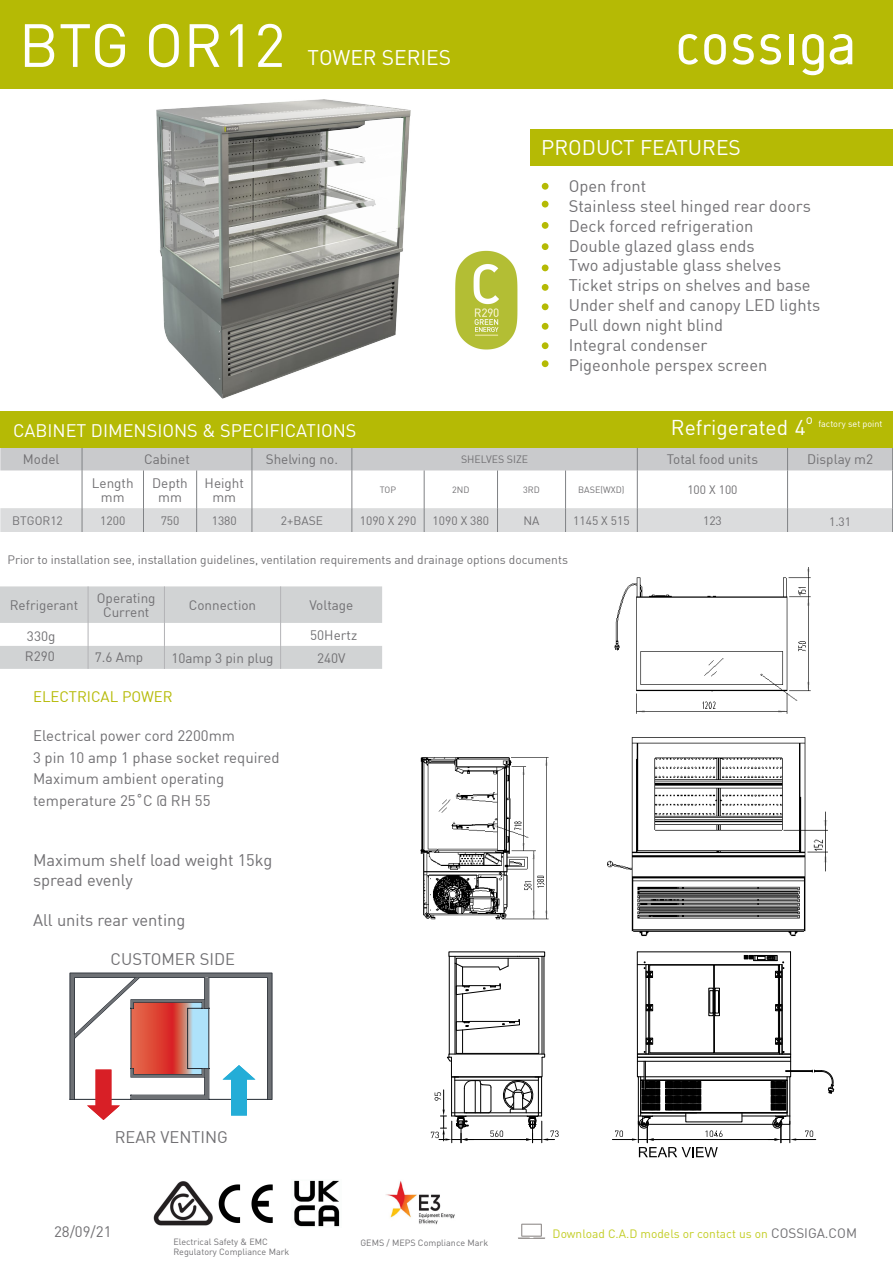
<style>
.page{position:relative;width:893px;height:1263px;background:#fff}
.page>*{position:absolute;margin:0;border:0;box-sizing:border-box;transform-origin:0 0}
.t1{font:60px "DIN";color:#fff}
.t2{font:21px "DINOT";letter-spacing:-.005em;color:#fff}
.t3{font:21px "DIN";color:#fff}
.t4{font:18px "DINOT";color:#fff}
.t5{font:16.5px/19.8px "DIN";color:#717073}
.t6{font:15px/21.5px "DIN";color:#717073}
.t7{font:15px "DIN";color:#b5ba05}
.t8{font:13.5px/13.5px "DIN";color:#717073;text-align:center}
.t9{font:12px "DIN";color:#717073}
.t10{font:12px "DINOT";color:#c2cd23}
.t11{font:10.5px "DIN";color:#717073}
.t12{font:9px/10.8px "DIN";color:#717073}
.t13{font:9px "DIN";color:#fff}
.s1{font-family:"DIN";font-size:13.5px;color:#717073}
</style>
<div class="page">
<div style="left:0;top:447px;width:893px;height:23px;background:#c9cacc"></div>
<hr style="left:82px;top:470px;width:1px;height:38px;background:#808285">
<hr style="left:143px;top:470px;width:1px;height:38px;background:#808285">
<hr style="left:196px;top:470px;width:1px;height:38px;background:#808285">
<hr style="left:252px;top:470px;width:1px;height:38px;background:#808285">
<hr style="left:351px;top:470px;width:1px;height:38px;background:#808285">
<hr style="left:424px;top:470px;width:1px;height:38px;background:#808285">
<hr style="left:497px;top:470px;width:1px;height:38px;background:#808285">
<hr style="left:565px;top:470px;width:1px;height:38px;background:#808285">
<hr style="left:637px;top:470px;width:1px;height:38px;background:#808285">
<hr style="left:787px;top:470px;width:1px;height:38px;background:#808285">
<hr style="left:892px;top:470px;width:1px;height:38px;background:#808285">
<div style="left:0;top:508px;width:893px;height:24px;background:#dbdcdd"></div>
<div style="left:0;top:0;width:893px;height:89px;background:#b5ba05"></div>
<div style="left:530px;top:129px;width:363px;height:37px;background:#b5ba05"></div>
<svg style="left:704px;top:34px;width:22px;height:31px"></svg>
<svg style="left:732px;top:34px;width:22px;height:31px"></svg>
<svg style="left:760px;top:34px;width:21px;height:31px"></svg>
<div style="left:789px;top:34px;width:5px;height:30px;background:#fff"></div>
<svg style="left:830px;top:34px;width:22px;height:31px"></svg>
<svg style="left:802px;top:34px;width:22px;height:41px"></svg>
<svg style="left:679px;top:34px;width:19px;height:31px"></svg>
<svg style="left:431px;top:956px;width:128px;height:187px"></svg>
<div style="left:637px;top:1057px;width:154px;height:20px;border:1px solid #000"></div>
<hr style="left:637px;top:951px;width:154px;height:1px;background:#000">
<hr style="left:637px;top:1054px;width:154px;height:1px;background:#000">
<hr style="left:637px;top:952px;width:1px;height:102px;background:#000">
<hr style="left:790px;top:952px;width:1px;height:102px;background:#000">
<svg style="left:637px;top:955px;width:148px;height:99px"></svg>
<svg style="left:612px;top:1061px;width:222px;height:96px"></svg>
<div style="left:0;top:411px;width:893px;height:36px;background:#b5ba05"></div>
<svg style="left:0;top:586px;width:382px;height:83px"></svg>
<div style="left:542px;top:183px;width:7px;height:7px;background:#b5ba05;border-radius:50%"></div>
<div style="left:542px;top:201px;width:7px;height:6px;background:#b5ba05;border-radius:50%"></div>
<div style="left:542px;top:222px;width:7px;height:7px;background:#b5ba05;border-radius:50%"></div>
<div style="left:542px;top:243px;width:7px;height:7px;background:#b5ba05;border-radius:50%"></div>
<div style="left:542px;top:264px;width:7px;height:7px;background:#b5ba05;border-radius:50%"></div>
<div style="left:542px;top:284px;width:7px;height:7px;background:#b5ba05;border-radius:50%"></div>
<div style="left:542px;top:303px;width:7px;height:7px;background:#b5ba05;border-radius:50%"></div>
<div style="left:542px;top:323px;width:7px;height:7px;background:#b5ba05;border-radius:50%"></div>
<div style="left:542px;top:342px;width:7px;height:7px;background:#b5ba05;border-radius:50%"></div>
<svg style="left:518px;top:1224px;width:27px;height:15px"></svg>
<svg style="left:69px;top:972px;width:203px;height:148px"></svg>
<img style="left:156px;top:100px;width:254px;height:298px">
<img style="left:614px;top:567px;width:197px;height:147px">
<img style="left:420px;top:757px;width:129px;height:163px">
<img style="left:607px;top:737px;width:221px;height:200px">
<img style="left:455px;top:250px;width:63px;height:100px">
<img style="left:386px;top:1180px;width:69px;height:45px">
<img style="left:218px;top:1184px;width:55px;height:39px">
<img style="left:294px;top:1180px;width:46px;height:47px">
<img style="left:153px;top:1181px;width:60px;height:45px">
<div style="left:542px;top:360px;width:7px;height:7px;background:#b5ba05;border-radius:50%"></div>
<h1 class="t1" style="left:19px;top:8px;width:268px">BTG OR12</h1>
<p class="t2" style="left:308px;top:44px;width:145px">TOWER SERIES</p>
<p class="t4" style="left:13px;top:419px;width:345px">CABINET DIMENSIONS &amp; SPECIFICATIONS</p>
<p class="t2" style="left:541px;top:135px;width:201px">PRODUCT FEATURES</p>
<p class="t5" style="left:569px;top:176px;width:253px">Open front<br>Stainless steel hinged rear doors<br>Deck forced refrigeration<br>Double glazed glass ends<br>Two adjustable glass shelves<br>Ticket strips on shelves and base<br>Under shelf and canopy LED lights<br>Pull down night blind<br>Integral condenser<br>Pigeonhole perspex screen</p>
<p class="t3" style="left:671px;top:414px;width:136px">Refrigerated 4</p>
<p class="t13" style="left:806px;top:418px;width:78px"><sup>o</sup> factory set point</p>
<p class="t8" style="left:23px;top:453px;width:38px">Model</p>
<p class="t8" style="left:144px;top:453px;width:47px">Cabinet</p>
<p class="t8" style="left:266px;top:453px;width:74px">Shelving no.</p>
<p class="t11" style="left:461px;top:453px;width:69px">SHELVES SIZE</p>
<p class="t8" style="left:667px;top:453px;width:93px">Total food units</p>
<p class="t8" style="left:807px;top:453px;width:67px">Display m2</p>
<p class="t8" style="left:92px;top:476px;width:43px">Length mm</p>
<p class="t8" style="left:152px;top:476px;width:37px">Depth mm</p>
<p class="t8" style="left:205px;top:476px;width:41px">Height mm</p>
<p class="t12" style="left:380px;top:484px;width:18px">TOP</p>
<p class="t12" style="left:452px;top:484px;width:19px">2ND</p>
<p class="t12" style="left:523px;top:484px;width:18px">3RD</p>
<p class="t12" style="left:578px;top:484px;width:48px">BASE(WXD)</p>
<p class="t9" style="left:687px;top:482px;width:52px">100 X 100</p>
<p class="t9" style="left:12px;top:513px;width:52px">BTGOR12</p>
<p class="t9" style="left:100px;top:513px;width:27px">1200</p>
<p class="t9" style="left:161px;top:513px;width:20px">750</p>
<p class="t9" style="left:212px;top:513px;width:27px">1380</p>
<p class="t9" style="left:281px;top:513px;width:44px">2+BASE</p>
<p class="t9" style="left:360px;top:513px;width:58px">1090 X 290</p>
<p class="t9" style="left:433px;top:513px;width:58px">1090 X 380</p>
<p class="t9" style="left:523px;top:513px;width:18px">NA</p>
<p class="t9" style="left:573px;top:513px;width:58px">1145 X 515</p>
<p class="t9" style="left:703px;top:513px;width:20px">123</p>
<p class="t9" style="left:829px;top:514px;width:24px">1.31</p>
<p class="t9" style="left:7px;top:552px;width:562px">Prior to installation see, installation guidelines, ventilation requirements and drainage options documents</p>
<p class="t8" style="left:10px;top:598px;width:70px">Refrigerant</p>
<p class="t8" style="left:97px;top:591px;width:60px">Operating<br>Current</p>
<p class="t8" style="left:189px;top:598px;width:69px">Connection</p>
<p class="t8" style="left:309px;top:598px;width:45px">Voltage</p>
<p class="t8" style="left:310px;top:628px;width:49px">50Hertz</p>
<p class="t8" style="left:25px;top:648px;width:31px">R290</p>
<p class="t8" style="left:95px;top:650px;width:50px">7.6 Amp</p>
<p class="t8" style="left:171px;top:651px;width:104px">10amp 3 pin plug</p>
<p class="t8" style="left:317px;top:651px;width:30px">240V</p>
<p class="t8" style="left:27px;top:628px;width:30px">330g</p>
<p class="t7" style="left:33px;top:687px;width:141px">ELECTRICAL POWER</p>
<p class="t6" style="left:33px;top:725px;width:248px">Electrical power cord 2200mm<br>3 pin 10 amp 1 phase socket required<br>Maximum ambient operating temperature 25˚C @ RH 55</p>
<p class="t5" style="left:33px;top:850px;width:241px">Maximum shelf load weight 15kg spread evenly</p>
<p class="t5" style="left:33px;top:909px;width:154px">All units rear venting</p>
<p class="t5" style="left:111px;top:949px;width:126px">CUSTOMER SIDE</p>
<p class="t5" style="left:115px;top:1126px;width:115px">REAR VENTING</p>
<p class="t6" style="left:54px;top:1220px;width:59px">28/09/21</p>
<p class="t12" style="left:173px;top:1235px;width:118px">Electrical Safety &amp; EMC<br>Regulatory Compliance Mark</p>
<p class="t12" style="left:360px;top:1237px;width:129px">GEMS / MEPS Compliance Mark</p>
<p class="t10" style="left:553px;top:1226px;width:306px">Download C.A.D models or contact us on <span class="s1">COSSIGA.COM</span></p>
</div>
